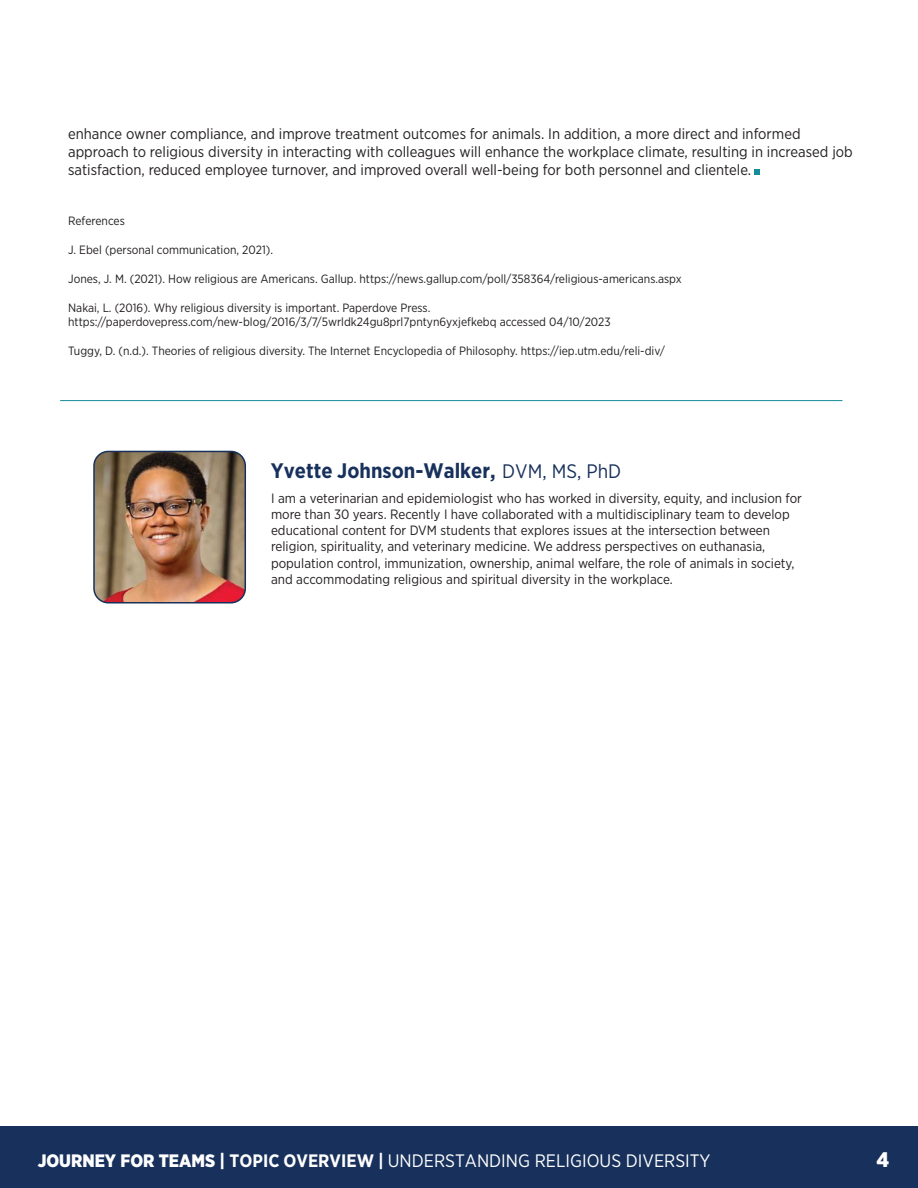
<style>
.page{position:relative;width:918px;height:1188px;background:#fff}
.page>*{position:absolute;margin:0;border:0;box-sizing:border-box;transform-origin:0 0}
.t1{font:700 21px "Gotham Narrow";color:#18315c}
.t2{font:900 21px "Gotham Narrow";color:#fff}
.t3{font:18px "Gotham Narrow";color:#fff}
.t4{font:15px/18px "Gotham Narrow";color:#231f20}
.t5{font:13.5px/16.2px "Gotham Narrow";color:#231f20}
.t6{font:12px/14.4px "Gotham Narrow";color:#231f20}
.s1{font-weight:400;font-size:19.5px}
.s2{font-weight:900}
.s3{font-weight:700}
</style>
<div class="page">
<img style="left:96px;top:451px;width:149px;height:150px">
<div style="left:93px;top:451px;width:153px;height:153px;border:2px solid #18315c;border-radius:14px"></div>
<div style="left:0;top:1127px;width:918px;height:61px;background:#18315c"></div>
<hr style="left:60px;top:400px;width:782px;height:1px;background:#138d96">
<svg style="left:754px;top:169px;width:5px;height:5px"></svg>
<p class="t4" style="left:68px;top:124px;width:786px">enhance owner compliance, and improve treatment outcomes for animals. In addition, a more direct and informed approach to religious diversity in interacting with colleagues will enhance the workplace climate, resulting in increased job satisfaction, reduced employee turnover, and improved overall well-being for both personnel and clientele.</p>
<p class="t6" style="left:68px;top:213px;width:58px">References</p>
<p class="t6" style="left:68px;top:242px;width:206px">J. Ebel (personal communication, 2021).</p>
<p class="t6" style="left:68px;top:271px;width:615px">Jones, J. M. (2021). How religious are Americans. Gallup. https://news.gallup.com/poll/358364/religious-americans.aspx</p>
<p class="t6" style="left:68px;top:300px;width:544px">Nakai, L. (2016). Why religious diversity is important. Paperdove Press. https://paperdovepress.com/new-blog/2016/3/7/5wrldk24gu8prl7pntyn6yxjefkebq accessed 04/10/2023</p>
<p class="t6" style="left:68px;top:343px;width:598px">Tuggy, D. (n.d.). Theories of religious diversity. The Internet Encyclopedia of Philosophy. https://iep.utm.edu/reli-div/</p>
<h1 class="t1" style="left:271px;top:458px;width:352px">Yvette Johnson-Walker, <span class="s1">DVM, MS, PhD</span></h1>
<p class="t5" style="left:271px;top:490px;width:532px">I am a veterinarian and epidemiologist who has worked in diversity, equity, and inclusion for more than 30 years. Recently I have collaborated with a multidisciplinary team to develop educational content for DVM students that explores issues at the intersection between religion, spirituality, and veterinary medicine. We address perspectives on euthanasia, population control, immunization, ownership, animal welfare, the role of animals in society, and accommodating religious and spiritual diversity in the workplace.</p>
<h2 class="t3" style="left:38px;top:1150px;width:674px"><span class="s2">JOURNEY FOR TEAMS |</span> <span class="s3">TOPIC OVERVIEW |</span> UNDERSTANDING RELIGIOUS DIVERSITY</h2>
<h1 class="t2" style="left:877px;top:1146px;width:14px">4</h1>
</div>
